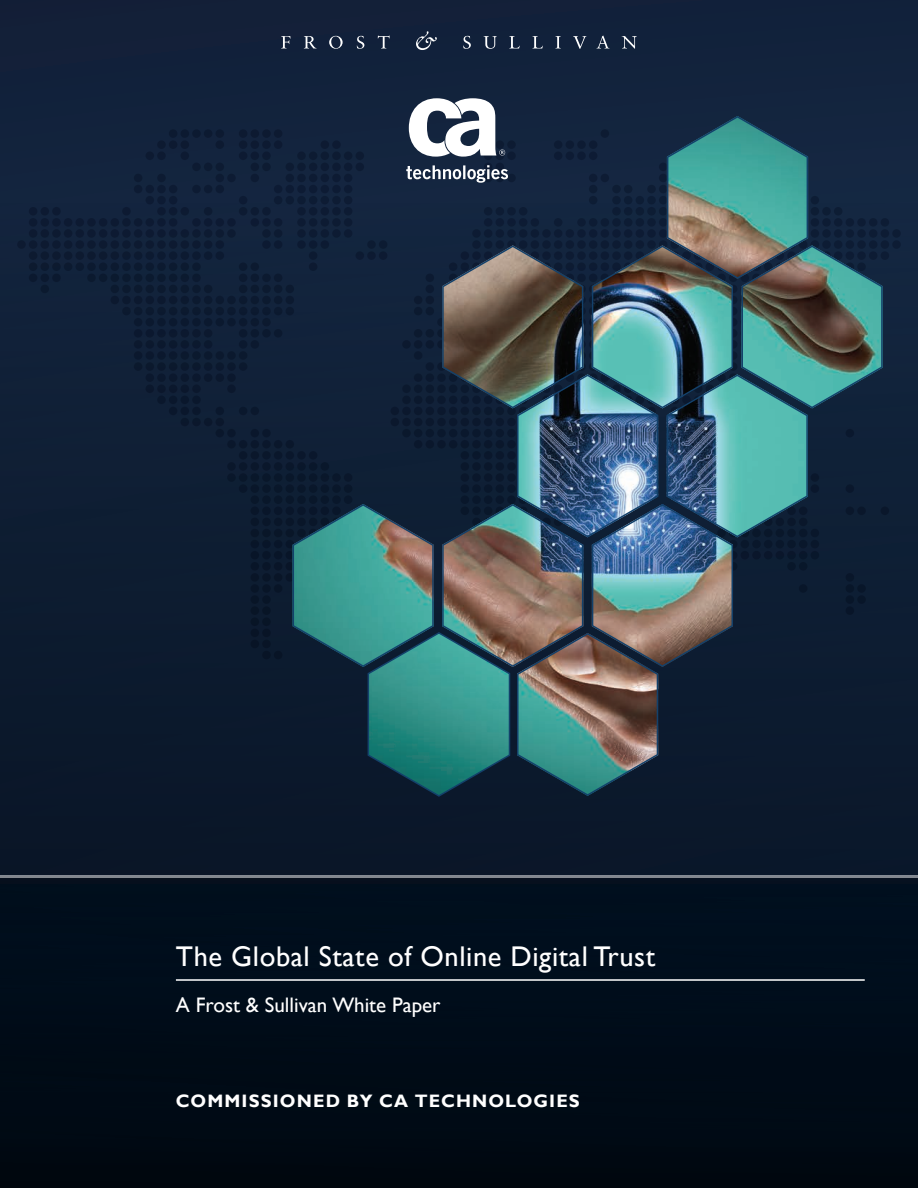
<style>
.page{position:relative;width:918px;height:1188px;background:#fff}
.page>*{position:absolute;margin:0;border:0;box-sizing:border-box;transform-origin:0 0}
.Cover_Title{font:28.5px "Gill Sans";letter-spacing:.02em;color:#fff}
.Cover_Title-2{font:21px "Gill Sans";color:#fff}
.Cover_Title-3{font:700 18px "Gill Sans";letter-spacing:.06em;color:#fff}
</style>
<div class="page">
<div style="left:0;top:0;width:918px;height:883px;background:#0e1e33"></div>
<div style="left:0;top:876px;width:918px;height:312px;background:#000c19"></div>
<hr style="left:0;top:875px;width:918px;height:2px;background:#fff">
<svg style="left:251px;top:544px;width:42px;height:115px"></svg>
<div style="left:889px;top:129px;width:12px;height:222px;background:#132640"></div>
<svg style="left:17px;top:129px;width:276px;height:145px;fill:#13243d"></svg>
<svg style="left:281px;top:36px;width:9px;height:13px"></svg>
<svg style="left:304px;top:36px;width:12px;height:13px"></svg>
<svg style="left:329px;top:36px;width:14px;height:13px"></svg>
<svg style="left:357px;top:36px;width:7px;height:13px"></svg>
<svg style="left:378px;top:36px;width:12px;height:13px"></svg>
<svg style="left:463px;top:36px;width:8px;height:13px"></svg>
<svg style="left:484px;top:36px;width:13px;height:13px"></svg>
<svg style="left:509px;top:36px;width:11px;height:13px"></svg>
<svg style="left:533px;top:36px;width:10px;height:13px"></svg>
<svg style="left:555px;top:36px;width:6px;height:13px"></svg>
<svg style="left:573px;top:36px;width:13px;height:13px"></svg>
<svg style="left:597px;top:36px;width:12px;height:13px"></svg>
<svg style="left:622px;top:36px;width:15px;height:13px"></svg>
<svg style="left:416px;top:31px;width:21px;height:19px"></svg>
<hr style="left:176px;top:979px;width:689px;height:2px;background:#fff">
<img style="left:293px;top:98px;width:596px;height:699px">
<p class="Cover_Title" style="left:176px;top:939px;width:481px">The Global State of Online Digital Trust</p>
<p class="Cover_Title-2" style="left:176px;top:993px;width:266px">A Frost &amp; Sullivan White Paper</p>
<p class="Cover_Title-3" style="left:176px;top:1091px;width:405px">COMMISSIONED BY CA TECHNOLOGIES</p>
</div>
